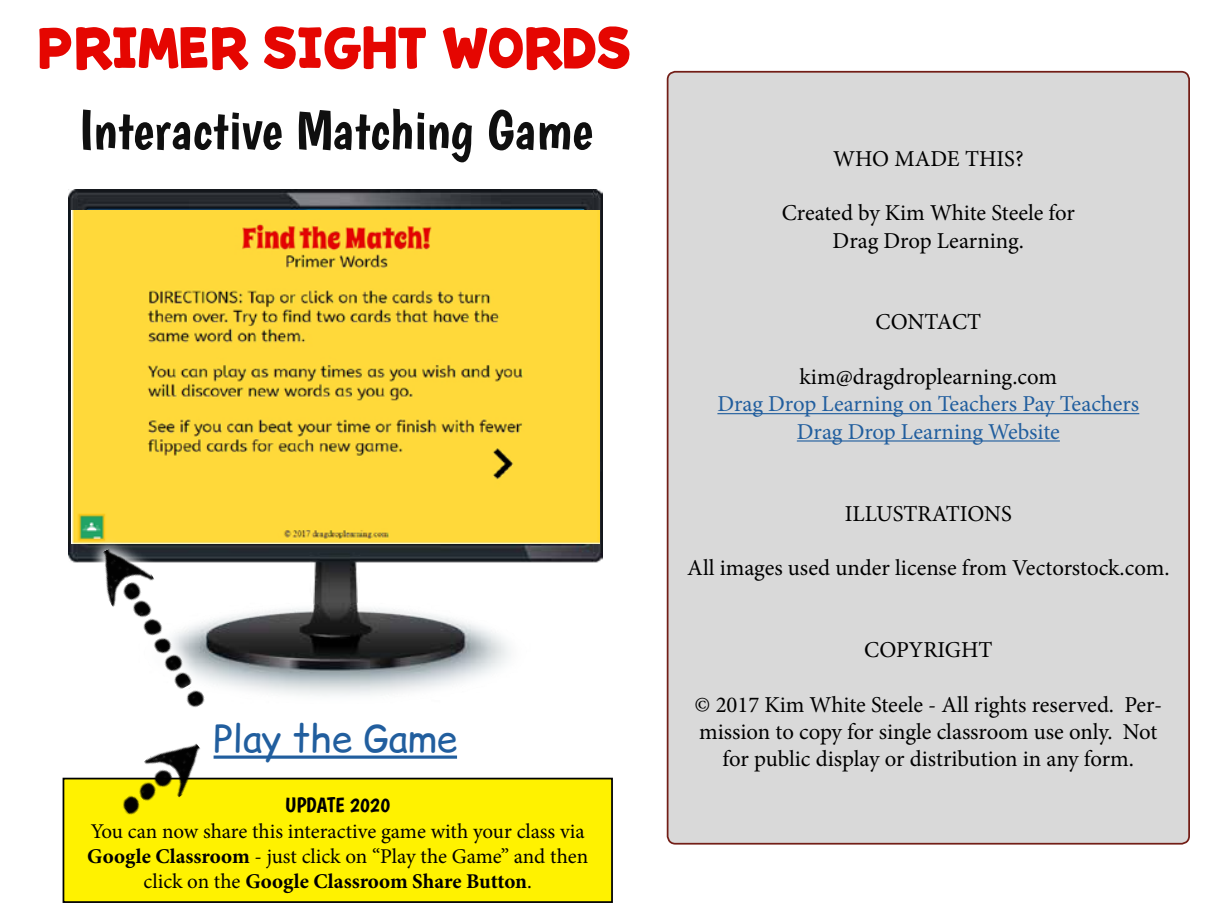
<style>
.page{position:relative;width:1225px;height:919px;background:#fff}
.page>*{position:absolute;margin:0;border:0;box-sizing:border-box;transform-origin:0 0}
.t1{font:61.25px "K26 Alpha Sans";color:#e50601}
.t2{font:55.82px "Boogaloo";color:#0f0f0f}
.t3{font:37.27px "Comic Relief";color:#215e9e}
.t4{font:22.75px/27.3px "Minion Pro";color:#000;text-align:center}
.t5{font:22.75px/27.3px "Minion Pro";letter-spacing:-.005em;color:#215e9e;text-align:center}
.t6{font:21px/25.2px "Minion Pro";letter-spacing:-.005em;color:#000;text-align:center}
.t7{font:21px "Boogaloo";color:#000}
.s1{font-weight:700}
</style>
<div class="page">
<svg style="left:216px;top:755px;width:241px;height:4px"></svg>
<img style="left:68px;top:190px;width:534px;height:506px">
<img style="left:71px;top:211px;width:528px;height:332px">
<div style="left:668px;top:72px;width:521px;height:772px;background:#d9d9d9;border-radius:8px"></div>
<hr style="left:717px;top:413px;width:422px;height:1px;background:#215e9e">
<hr style="left:797px;top:440px;width:263px;height:1px;background:#215e9e">
<div style="left:63px;top:778px;width:549px;height:124px;background:#fff200"></div>
<div style="left:63px;top:777px;width:550px;height:126px;border:2px solid #000"></div>
<img style="left:106px;top:743px;width:110px;height:72px">
<svg style="left:68px;top:515px;width:162px;height:181px"></svg>
<img style="left:168px;top:675px;width:55px;height:33px">
<h1 class="t1" style="left:39px;top:15px;width:595px">PRIMER SIGHT WORDS</h1>
<h2 class="t2" style="left:78px;top:96px;width:517px">Interactive Matching Game</h2>
<h3 class="t3" style="left:214px;top:711px;width:245px">Play the Game</h3>
<p class="t7" style="left:285px;top:792px;width:107px">UPDATE 2020</p>
<p class="t6" style="left:87px;top:818px;width:502px">You can now share this interactive game with your class via<br><span class="s1">Google Classroom</span> - just click on “Play the Game” and then click on the <span class="s1">Google Classroom Share Button</span>.</p>
<p class="t4" style="left:833px;top:145px;width:192px">WHO MADE THIS?</p>
<p class="t4" style="left:782px;top:199px;width:295px">Created by Kim White Steele for<br>Drag Drop Learning.</p>
<p class="t4" style="left:876px;top:309px;width:107px">CONTACT</p>
<p class="t4" style="left:800px;top:363px;width:259px">kim@dragdroplearning.com</p>
<p class="t5" style="left:717px;top:390px;width:423px">Drag Drop Learning on Teachers Pay Teachers<br>Drag Drop Learning Website</p>
<p class="t4" style="left:845px;top:500px;width:169px">ILLUSTRATIONS</p>
<p class="t4" style="left:687px;top:554px;width:484px">All images used under license from Vectorstock.com.</p>
<p class="t4" style="left:864px;top:636px;width:130px">COPYRIGHT</p>
<p class="t4" style="left:695px;top:691px;width:469px">© 2017 Kim White Steele - All rights reserved. Per&shy;mission to copy for single classroom use only. Not for public display or distribution in any form.</p>
</div>
